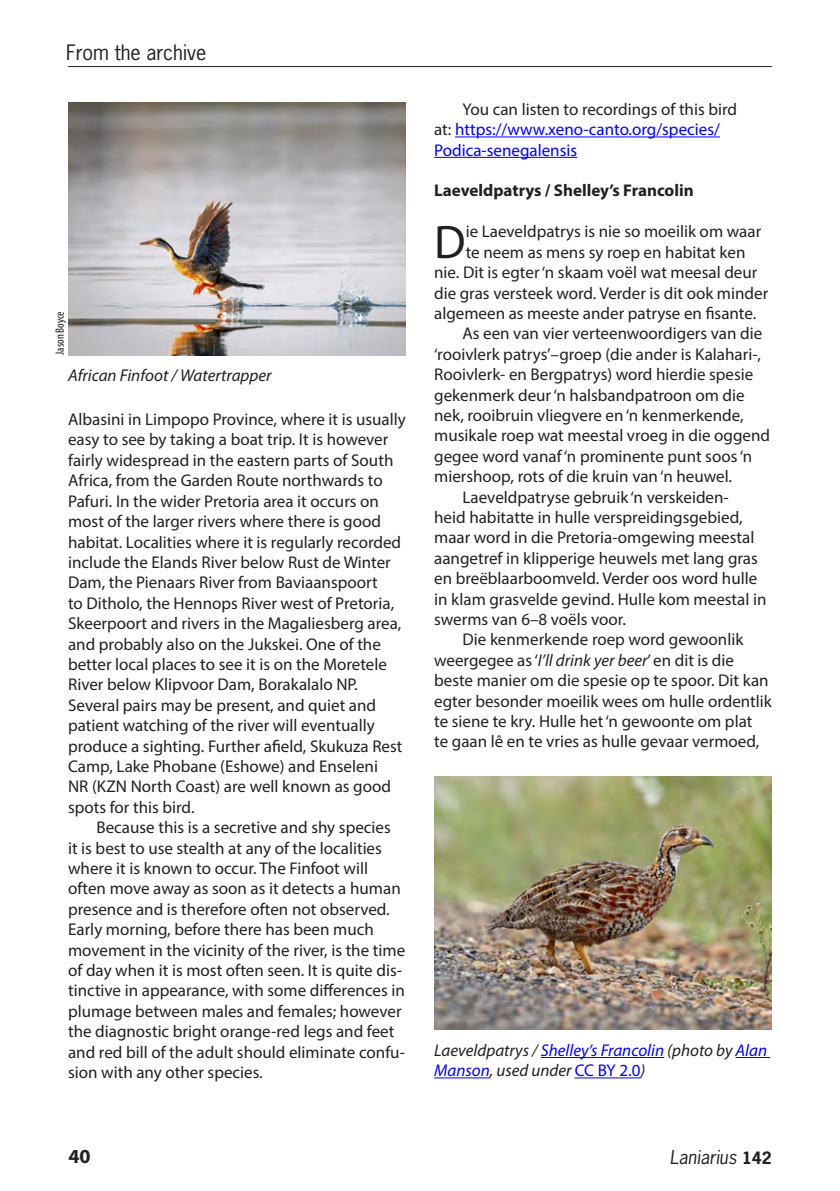
<style>
.page{position:relative;width:840px;height:1191px;background:#fff}
.page>*{position:absolute;margin:0;border:0;box-sizing:border-box;transform-origin:0 0}
.drop_cap_body_text{font:47.2px "Myriad Pro";color:#231f20}
.author{font:20px "News Gothic Std";color:#231f20}
.t1{font:700 20px "Myriad Pro";color:#231f20}
.t2{font:italic 18px "News Gothic Std";color:#231f20}
.body_text_new{font:17px/20.4px "Myriad Pro";color:#231f20}
.drop_cap_body_text-2{font:17px/20.4px "Myriad Pro";color:#231f20}
.t3{font:italic 17px/20.4px "Myriad Pro";color:#231f20}
.body_text_new-2{font:17px/20.4px "Myriad Pro";color:#00f}
.bold{font:700 17px "Myriad Pro";color:#231f20}
.photo_credit{font:condensed 12px "Myriad Pro";color:#231f20}
.s1{color:#231f20}
.s2{font-style:italic}
.s3{color:#00f}
.s4{font-style:normal;color:#00f}
.s5{font-weight:700;font-style:normal;font-size:16px}
</style>
<div class="page">
<hr style="left:68px;top:66px;width:703px;height:1px;background:#231f20">
<hr style="left:455px;top:136px;width:264px;height:1px;background:#00f">
<hr style="left:434px;top:157px;width:143px;height:1px;background:#00f">
<img style="left:434px;top:776px;width:337px;height:253px">
<img style="left:68px;top:102px;width:337px;height:253px">
<hr style="left:540px;top:1057px;width:123px;height:1px;background:#00f">
<hr style="left:735px;top:1057px;width:34px;height:1px;background:#00f">
<hr style="left:434px;top:1077px;width:55px;height:1px;background:#00f">
<hr style="left:574px;top:1077px;width:66px;height:1px;background:#00f">
<p class="author" style="left:66px;top:40px;width:142px">From the archive</p>
<p class="photo_credit" style="left:53px;top:355px;width:45px;rotate:-90deg">Jason Boyce</p>
<p class="t3" style="left:68px;top:365px;width:205px">African Finfoot / Watertrapper</p>
<p class="drop_cap_body_text-2" style="left:68px;top:409px;width:339px">Albasini in Limpopo Province, where it is usually easy to see by taking a boat trip. It is however fairly widespread in the eastern parts of South Africa, from the Garden Route northwards to Pafuri. In the wider Pretoria area it occurs on most of the larger rivers where there is good habitat. Localities where it is regularly recorded include the Elands River below Rust de Winter Dam, the Pienaars River from Baviaanspoort<br>to Ditholo, the Hennops River west of Pretoria, Skeerpoort and rivers in the Magaliesberg area, and probably also on the Jukskei. One of the better local places to see it is on the Moretele River below Klipvoor Dam, Borakalalo NP.<br>Several pairs may be present, and quiet and patient watching of the river will eventually produce a sighting. Further afield, Skukuza Rest Camp, Lake Phobane (Eshowe) and Enseleni<br>NR (KZN North Coast) are well known as good spots for this bird.</p>
<p class="body_text_new" style="left:68px;top:817px;width:338px;text-indent:28px">Because this is a secretive and shy species<br>it is best to use stealth at any of the localities where it is known to occur. The Finfoot will often move away as soon as it detects a human presence and is therefore often not observed.<br>Early morning, before there has been much movement in the vicinity of the river, is the time of day when it is most often seen. It is quite dis&shy;tinctive in appearance, with some differences in plumage between males and females; however the diagnostic bright orange-red legs and feet and red bill of the adult should eliminate confu&shy;sion with any other species.</p>
<p class="body_text_new-2" style="left:434px;top:99px;width:304px;text-indent:28px"><span class="s1">You can listen to recordings of this bird at:</span> https://www.xeno-canto.org/species/<br>Podica-senegalensis</p>
<p class="bold" style="left:434px;top:180px;width:261px">Laeveldpatrys / Shelley’s Francolin</p>
<p class="drop_cap_body_text" style="left:434px;top:213px;width:33px">D</p>
<p class="drop_cap_body_text-2" style="left:465px;top:221px;width:297px">ie Laeveldpatrys is nie so moeilik om waar</p>
<p class="drop_cap_body_text-2" style="left:465px;top:241px;width:281px">te neem as mens sy roep en habitat ken</p>
<p class="drop_cap_body_text-2" style="left:434px;top:262px;width:324px">nie. Dit is egter ‘n skaam voël wat meesal deur</p>
<p class="drop_cap_body_text-2" style="left:434px;top:282px;width:335px">die gras versteek word. Verder is dit ook minder</p>
<p class="drop_cap_body_text-2" style="left:434px;top:303px;width:323px">algemeen as meeste ander patryse en fisante.</p>
<p class="body_text_new" style="left:434px;top:323px;width:337px;text-indent:28px">As een van vier verteenwoordigers van die ‘rooivlerk patrys’–groep (die ander is Kalahari-, Rooivlerk- en Bergpatrys) word hierdie spesie gekenmerk deur ‘n halsbandpatroon om die nek, rooibruin vliegvere en ‘n kenmerkende, musikale roep wat meestal vroeg in die oggend gegee word vanaf ‘n prominente punt soos ‘n miershoop, rots of die kruin van ‘n heuwel.</p>
<p class="body_text_new" style="left:434px;top:486px;width:333px;text-indent:28px">Laeveldpatryse gebruik ‘n verskeiden-<br>heid habitatte in hulle verspreidingsgebied, maar word in die Pretoria-omgewing meestal aangetref in klipperige heuwels met lang gras en breëblaarboomveld. Verder oos word hulle in klam grasvelde gevind. Hulle kom meestal in swerms van 6–8 voëls voor.</p>
<p class="body_text_new" style="left:434px;top:629px;width:339px;text-indent:28px">Die kenmerkende roep word gewoonlik weergegee as ‘<span class="s2">I’ll drink yer beer</span>’ en dit is die beste manier om die spesie op te spoor. Dit kan egter besonder moeilik wees om hulle ordentlik te siene te kry. Hulle het ‘n gewoonte om plat<br>te gaan lê en te vries as hulle gevaar vermoed,</p>
<p class="t3" style="left:434px;top:1039px;width:334px">Laeveldpatrys / <span class="s3">Shelley’s Francolin</span> (photo by <span class="s3">Alan<br>Manson</span>, used under <span class="s4">CC BY 2.0</span>)</p>
<p class="t1" style="left:68px;top:1143px;width:24px">40</p>
<p class="t2" style="left:669px;top:1145px;width:104px">Laniarius <span class="s5">142</span></p>
</div>
